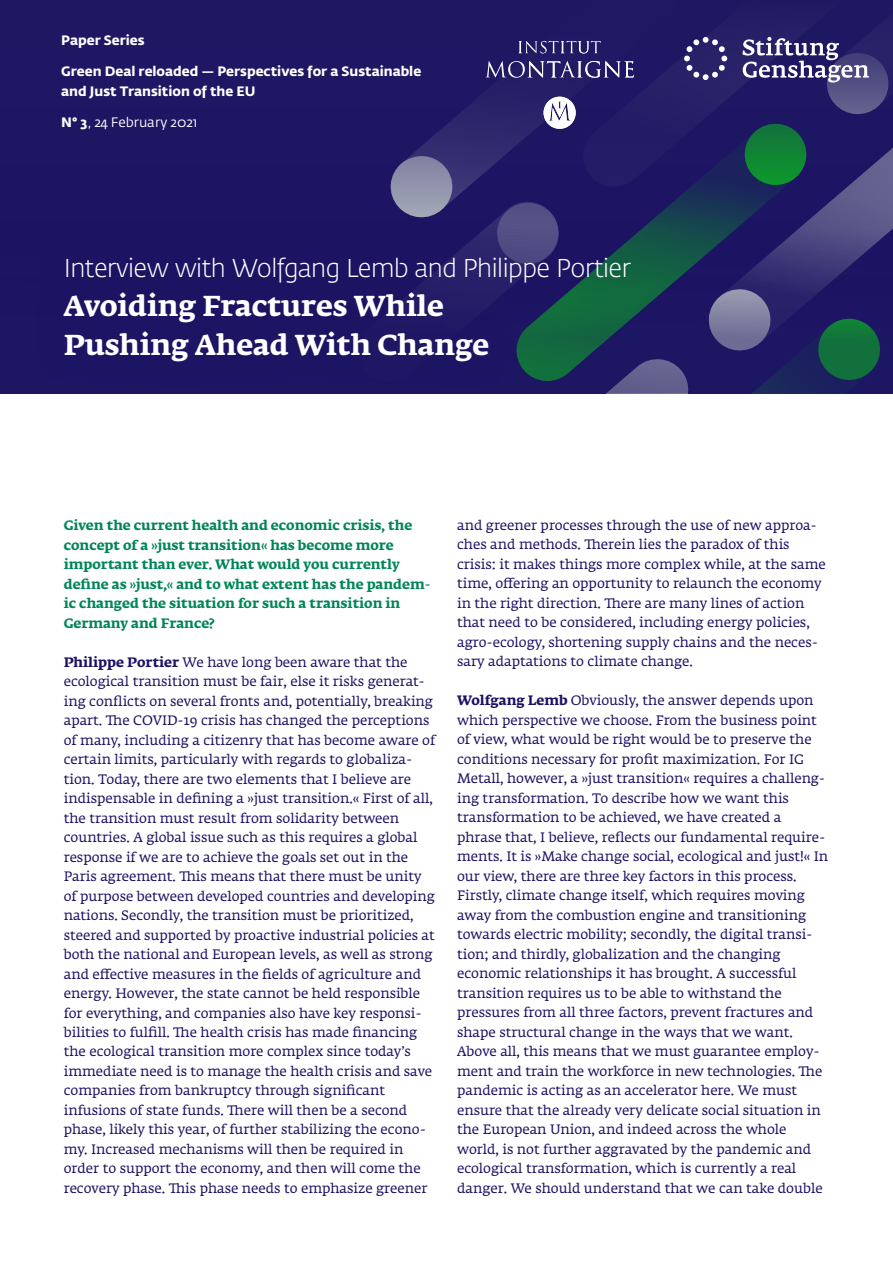
<style>
.page{position:relative;width:893px;height:1263px;background:#fff}
.page>*{position:absolute;margin:0;border:0;box-sizing:border-box;transform-origin:0 0}
.t1{font:700 28.5px/39px "Fedra Serif A Std";color:#fff}
.t2{font:300 25.5px "Fedra Sans Std";letter-spacing:-.02em;color:#fff}
.t3{font:13.5px/19.5px "Fedra Serif A Std";color:#1c1263}
.t4{font:700 13.5px/19.5px "Fedra Serif A Std";color:#008656}
.t5{font:700 13.5px/19.5px "Fedra Sans Std";color:#fff}
.t6{font:13.5px "Fedra Sans Std";color:#fff}
.s1{font-weight:700}
</style>
<div class="page">
<div style="left:0;top:0;width:893px;height:394px;background:#1f1963"></div>
<svg style="left:391px;top:36px;width:502px;height:358px"></svg>
<svg style="left:390px;top:184px;width:503px;height:209px"></svg>
<div style="left:36px;top:229px;width:620px;height:162px;background:#1c1263"></div>
<p class="t5" style="left:61px;top:30px;width:85px">Paper Series</p>
<p class="t5" style="left:61px;top:62px;width:361px">Green Deal reloaded — Perspectives for a Sustainable and Just Transition of the EU</p>
<p class="t6" style="left:61px;top:114px;width:138px"><span class="s1">N° 3</span>, 24 February 2021</p>
<h2 class="t2" style="left:64px;top:252px;width:569px">Interview with Wolfgang Lemb and Philippe Portier</h2>
<h1 class="t1" style="left:64px;top:288px;width:427px">Avoiding Fractures While<br>Pushing Ahead With Change</h1>
<p class="t4" style="left:64px;top:516px;width:368px">Given the current health and economic crisis, the concept of a »just transition« has become more important than ever. What would you currently define as »just,« and to what extent has the pandem&shy;ic changed the situation for such a transition in Germany and France?</p>
<p class="t3" style="left:64px;top:653px;width:373px"><span class="s1">Philippe Portier</span> We have long been aware that the ecological transition must be fair, else it risks generat&shy;ing conflicts on several fronts and, potentially, breaking apart. The COVID-19 crisis has changed the perceptions of many, including a citizenry that has become aware of certain limits, particularly with regards to globaliza&shy;tion. Today, there are two elements that I believe are indispensable in defining a »just transition.« First of all, the transition must result from solidarity between countries. A global issue such as this requires a global response if we are to achieve the goals set out in the Paris agreement. This means that there must be unity of purpose between developed countries and developing nations. Secondly, the transition must be prioritized, steered and supported by proactive industrial policies at both the national and European levels, as well as strong and effective measures in the fields of agriculture and energy. However, the state cannot be held responsible for everything, and companies also have key responsi&shy;bilities to fulfill. The health crisis has made financing the ecological transition more complex since today’s immediate need is to manage the health crisis and save companies from bankruptcy through significant infusions of state funds. There will then be a second phase, likely this year, of further stabilizing the econo&shy;my. Increased mechanisms will then be required in order to support the economy, and then will come the recovery phase. This phase needs to emphasize greener</p>
<p class="t3" style="left:457px;top:516px;width:370px">and greener processes through the use of new approa&shy;ches and methods. Therein lies the paradox of this crisis: it makes things more complex while, at the same time, offering an opportunity to relaunch the economy in the right direction. There are many lines of action that need to be considered, including energy policies, agro-ecology, shortening supply chains and the neces&shy;sary adaptations to climate change.</p>
<p class="t3" style="left:457px;top:692px;width:373px"><span class="s1">Wolfgang Lemb</span> Obviously, the answer depends upon which perspective we choose. From the business point of view, what would be right would be to preserve the conditions necessary for profit maximization. For IG Metall, however, a »just transition« requires a challeng&shy;ing transformation. To describe how we want this transformation to be achieved, we have created a phrase that, I believe, reflects our fundamental require&shy;ments. It is »Make change social, ecological and just!« In our view, there are three key factors in this process.<br>Firstly, climate change itself, which requires moving away from the combustion engine and transitioning towards electric mobility; secondly, the digital transi&shy;tion; and thirdly, globalization and the changing economic relationships it has brought. A successful transition requires us to be able to withstand the pressures from all three factors, prevent fractures and shape structural change in the ways that we want.<br>Above all, this means that we must guarantee employ&shy;ment and train the workforce in new technologies. The pandemic is acting as an accelerator here. We must ensure that the already very delicate social situation in the European Union, and indeed across the whole world, is not further aggravated by the pandemic and ecological transformation, which is currently a real danger. We should understand that we can take double</p>
</div>
